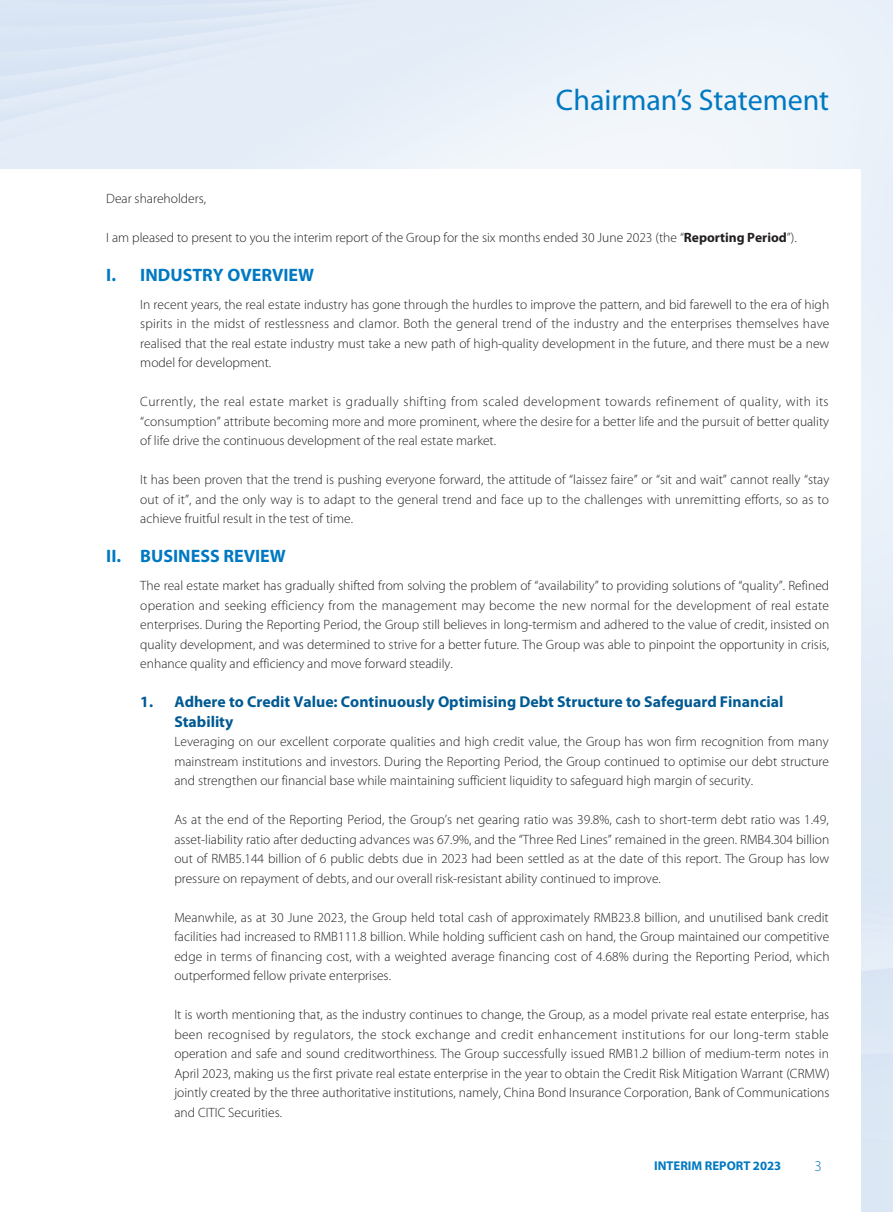
<style>
.page{position:relative;width:893px;height:1212px;background:#fff}
.page>*{position:absolute;margin:0;border:0;box-sizing:border-box;transform-origin:0 0}
.t1{font:30px "Myriad Pro";color:#0079c2}
._01_H1{font:700 18px "Myriad Pro";color:#0079c2}
._02_H2{font:700 15.75px/19.5px "Myriad Pro";color:#005a93}
.t2{font:300 15px "Myriad Pro";color:#0079c2}
._00_txt{font:300 13.5px/19.5px "Myriad Pro";color:#231f20;text-align:justify}
.t3{font:700 12.75px "Myriad Pro";color:#0079c2}
.s1{font-weight:700}
</style>
<div class="page">
<p class="t1" style="left:556px;top:84px;width:275px">Chairman’s Statement</p>
<p class="_00_txt" style="left:106px;top:188px;width:101px">Dear shareholders,</p>
<p class="_00_txt" style="left:106px;top:227px;width:692px">I am pleased to present to you the interim report of the Group for the six months ended 30 June 2023 (the “<span class="s1">Reporting Period</span>”).</p>
<p class="_01_H1" style="left:106px;top:264px;width:209px">I. INDUSTRY OVERVIEW</p>
<p class="_00_txt" style="left:140px;top:294px;width:691px">In recent years, the real estate industry has gone through the hurdles to improve the pattern, and bid farewell to the era of high spirits in the midst of restlessness and clamor. Both the general trend of the industry and the enterprises themselves have realised that the real estate industry must take a new path of high-quality development in the future, and there must be a new model for development.</p>
<p class="_00_txt" style="left:140px;top:392px;width:690px">Currently, the real estate market is gradually shifting from scaled development towards refinement of quality, with its “consumption” attribute becoming more and more prominent, where the desire for a better life and the pursuit of better quality of life drive the continuous development of the real estate market.</p>
<p class="_00_txt" style="left:140px;top:470px;width:690px">It has been proven that the trend is pushing everyone forward, the attitude of “laissez faire” or “sit and wait” cannot really “stay out of it”, and the only way is to adapt to the general trend and face up to the challenges with unremitting efforts, so as to achieve fruitful result in the test of time.</p>
<p class="_01_H1" style="left:106px;top:546px;width:181px">II. BUSINESS REVIEW</p>
<p class="_00_txt" style="left:140px;top:576px;width:690px">The real estate market has gradually shifted from solving the problem of “availability” to providing solutions of “quality”. Refined operation and seeking efficiency from the management may become the new normal for the development of real estate enterprises. During the Reporting Period, the Group still believes in long-termism and adhered to the value of credit, insisted on quality development, and was determined to strive for a better future. The Group was able to pinpoint the opportunity in crisis, enhance quality and efficiency and move forward steadily.</p>
<p class="_02_H2" style="left:174px;top:692px;width:611px;text-indent:-34px">1. Adhere to Credit Value: Continuously Optimising Debt Structure to Safeguard Financial<br>Stability</p>
<p class="_00_txt" style="left:174px;top:732px;width:656px">Leveraging on our excellent corporate qualities and high credit value, the Group has won firm recognition from many mainstream institutions and investors. During the Reporting Period, the Group continued to optimise our debt structure and strengthen our financial base while maintaining sufficient liquidity to safeguard high margin of security.</p>
<p class="_00_txt" style="left:174px;top:810px;width:656px">As at the end of the Reporting Period, the Group’s net gearing ratio was 39.8%, cash to short-term debt ratio was 1.49, asset-liability ratio after deducting advances was 67.9%, and the “Three Red Lines” remained in the green. RMB4.304 billion out of RMB5.144 billion of 6 public debts due in 2023 had been settled as at the date of this report. The Group has low pressure on repayment of debts, and our overall risk-resistant ability continued to improve.</p>
<p class="_00_txt" style="left:174px;top:907px;width:657px">Meanwhile, as at 30 June 2023, the Group held total cash of approximately RMB23.8 billion, and unutilised bank credit facilities had increased to RMB111.8 billion. While holding sufficient cash on hand, the Group maintained our competitive edge in terms of financing cost, with a weighted average financing cost of 4.68% during the Reporting Period, which outperformed fellow private enterprises.</p>
<p class="_00_txt" style="left:174px;top:1005px;width:657px">It is worth mentioning that, as the industry continues to change, the Group, as a model private real estate enterprise, has been recognised by regulators, the stock exchange and credit enhancement institutions for our long-term stable operation and safe and sound creditworthiness. The Group successfully issued RMB1.2 billion of medium-term notes in April 2023, making us the first private real estate enterprise in the year to obtain the Credit Risk Mitigation Warrant (CRMW) jointly created by the three authoritative institutions, namely, China Bond Insurance Corporation, Bank of Communications and CITIC Securities.</p>
<p class="t3" style="left:654px;top:1158px;width:129px">INTERIM REPORT 2023</p>
<p class="t2" style="left:814px;top:1157px;width:9px">3</p>
</div>
